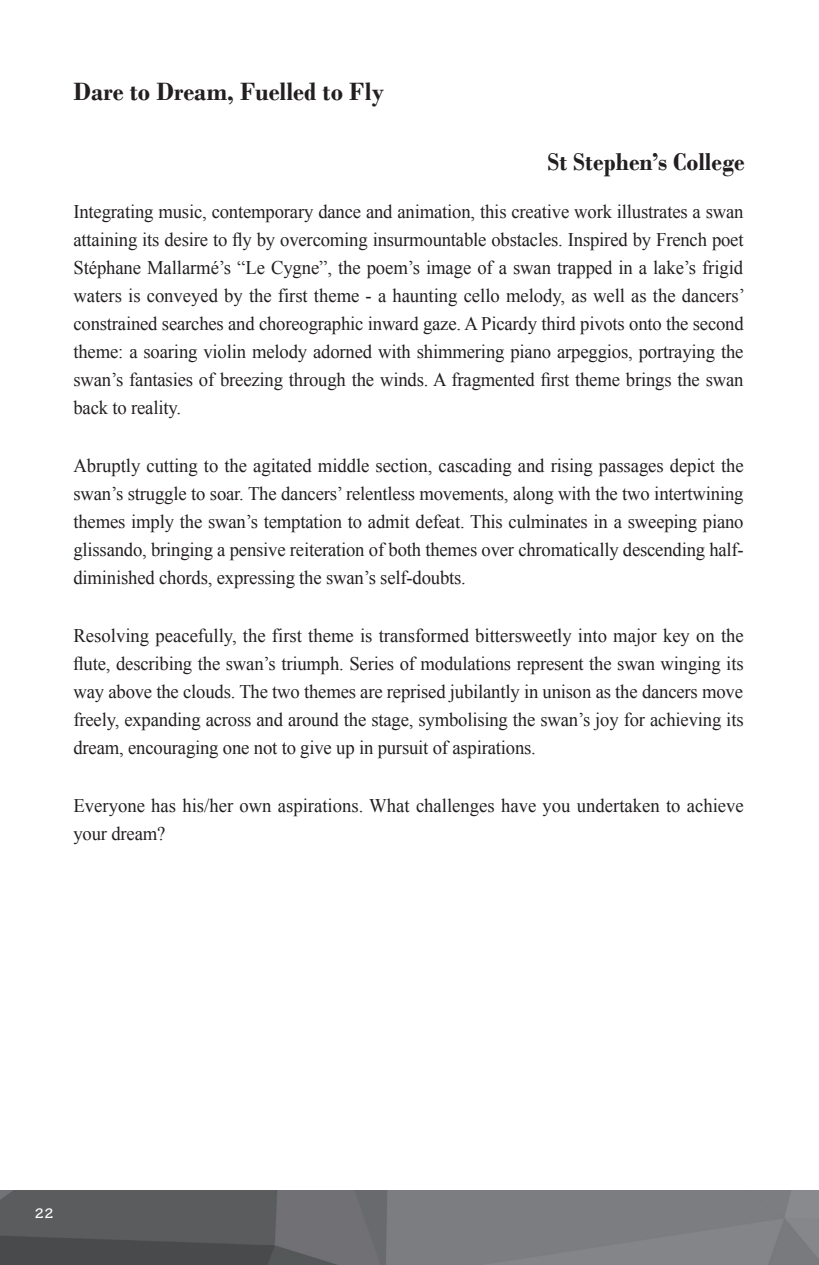
<style>
.page{position:relative;width:819px;height:1265px;background:#fff}
.page>*{position:absolute;margin:0;border:0;box-sizing:border-box;transform-origin:0 0}
.t1{font:700 26.25px "Bodoni";color:#231f20;scale:.96 1}
.t2{font:700 25.38px "Bodoni";color:#231f20;scale:.96 1}
.t3{font:19.25px/28px "Times New Roman";letter-spacing:-.01em;color:#231f20;text-align:justify}
.t4{font:700 14.88px "Tekton Pro";color:#fff}
</style>
<div class="page">
<img style="left:0;top:1190px;width:819px;height:75px">
<h1 class="t1" style="left:73px;top:76px;width:325px">Dare to Dream, Fuelled to Fly</h1>
<h2 class="t2" style="left:547px;top:147px;width:207px">St Stephen’s College</h2>
<p class="t3" style="left:73px;top:197px;width:673px">Integrating music, contemporary dance and animation, this creative work illustrates a swan attaining its desire to fly by overcoming insurmountable obstacles. Inspired by French poet Stéphane Mallarmé’s “Le Cygne”, the poem’s image of a swan trapped in a lake’s frigid waters is conveyed by the first theme - a haunting cello melody, as well as the dancers’ constrained searches and choreographic inward gaze. A Picardy third pivots onto the second theme: a soaring violin melody adorned with shimmering piano arpeggios, portraying the swan’s fantasies of breezing through the winds. A fragmented first theme brings the swan back to reality.</p>
<p class="t3" style="left:73px;top:451px;width:672px">Abruptly cutting to the agitated middle section, cascading and rising passages depict the swan’s struggle to soar. The dancers’ relentless movements, along with the two intertwining themes imply the swan’s temptation to admit defeat. This culminates in a sweeping piano glissando, bringing a pensive reiteration of both themes over chromatically descending half&shy;diminished chords, expressing the swan’s self-doubts.</p>
<p class="t3" style="left:73px;top:621px;width:672px">Resolving peacefully, the first theme is transformed bittersweetly into major key on the flute, describing the swan’s triumph. Series of modulations represent the swan winging its way above the clouds. The two themes are reprised jubilantly in unison as the dancers move freely, expanding across and around the stage, symbolising the swan’s joy for achieving its dream, encouraging one not to give up in pursuit of aspirations.</p>
<p class="t3" style="left:73px;top:791px;width:671px">Everyone has his/her own aspirations. What challenges have you undertaken to achieve your dream?</p>
<p class="t4" style="left:34px;top:1204px;width:21px">22</p>
</div>
